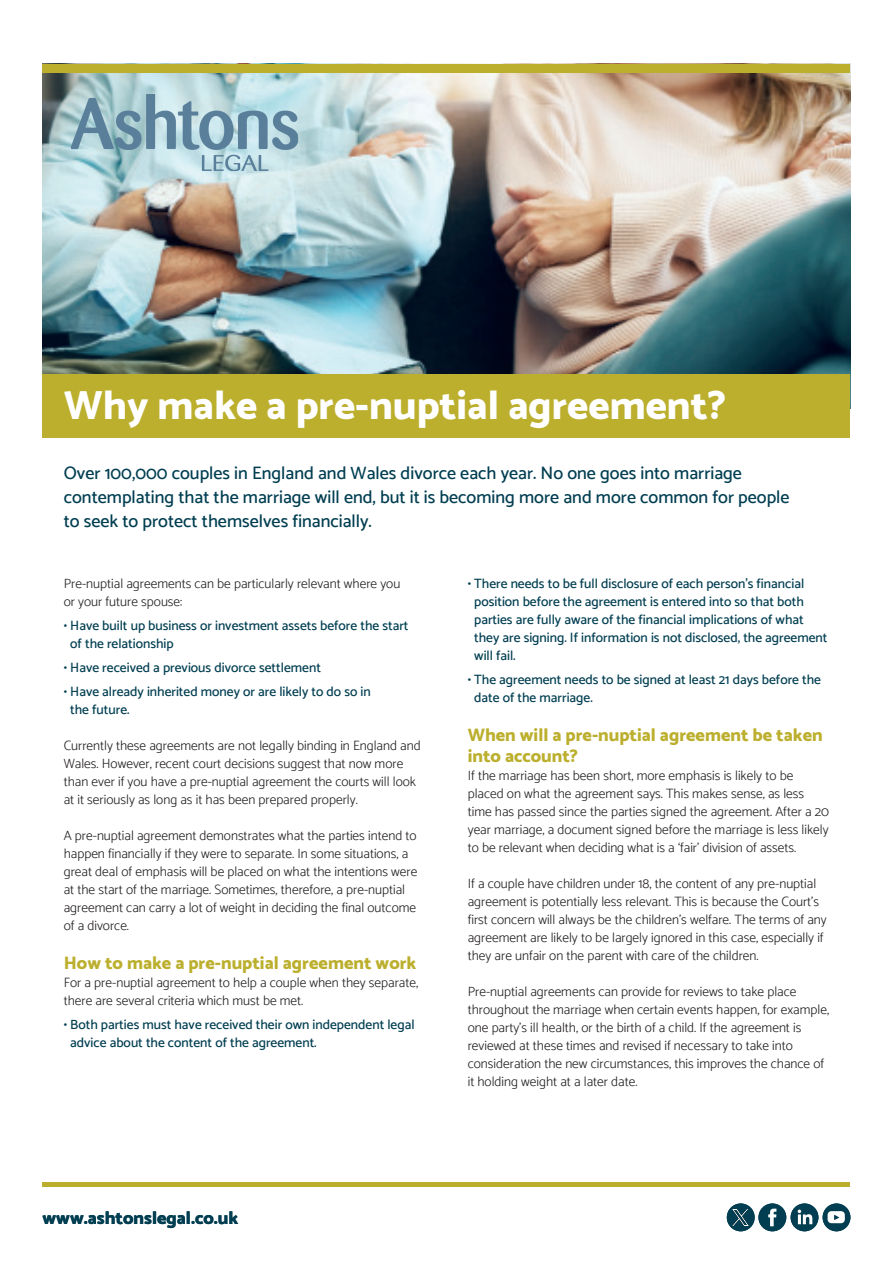
<style>
.page{position:relative;width:893px;height:1263px;background:#fff}
.page>*{position:absolute;margin:0;border:0;box-sizing:border-box;transform-origin:0 0}
.t1{font:800 40.5px "Catamaran";color:#fff}
.Intro_para_A{font:500 18px/24px "Catamaran";color:#013e51}
.Sub_head_B{font:800 18px/21px "Catamaran";color:#bbaf2d}
.t2{font:800 18px "Catamaran";color:#013e51}
.Para_B_space_above{font:300 13.5px/18px "Catamaran";color:#231f20}
.Bullet_A{font:500 13.5px/18px "Catamaran";color:#013e51}
.Para_A{font:300 13.5px/18px "Catamaran";color:#231f20}
</style>
<div class="page">
<img style="left:43px;top:72px;width:807px;height:302px">
<div style="left:43px;top:374px;width:807px;height:64px;background:#bbaf2d"></div>
<div style="left:43px;top:64px;width:807px;height:8px;background:#bbaf2d"></div>
<hr style="left:43px;top:1182px;width:807px;height:4px;background:#bbaf2d">
<div style="left:823px;top:1203px;width:27px;height:28px;background:#013e51;border-radius:50%"></div>
<svg style="left:828px;top:1211px;width:17px;height:12px"></svg>
<div style="left:791px;top:1203px;width:27px;height:28px;background:#013e51;border-radius:50%"></div>
<svg style="left:798px;top:1209px;width:14px;height:15px"></svg>
<div style="left:758px;top:1203px;width:28px;height:28px;background:#013e51;border-radius:50%"></div>
<svg style="left:768px;top:1209px;width:8px;height:17px"></svg>
<img style="left:64px;top:90px;width:241px;height:85px">
<div style="left:727px;top:1203px;width:28px;height:28px;background:#013e51;border-radius:50%"></div>
<img style="left:732px;top:1209px;width:17px;height:17px">
<p class="t1" style="left:64px;top:381px;width:664px">Why make a pre-nuptial agreement?</p>
<p class="Intro_para_A" style="left:64px;top:460px;width:727px">Over 100,000 couples in England and Wales divorce each year. No one goes into marriage contemplating that the marriage will end, but it is becoming more and more common for people to seek to protect themselves financially.</p>
<p class="Para_A" style="left:64px;top:574px;width:338px">Pre-nuptial agreements can be particularly relevant where you</p>
<p class="Para_A" style="left:64px;top:592px;width:120px">or your future spouse:</p>
<p class="Bullet_A" style="left:70px;top:616px;width:340px;text-indent:-6px">• Have built up business or investment assets before the start of the relationship</p>
<p class="Bullet_A" style="left:64px;top:658px;width:259px">• Have received a previous divorce settlement</p>
<p class="Bullet_A" style="left:70px;top:682px;width:302px;text-indent:-6px">• Have already inherited money or are likely to do so in the future.</p>
<p class="Para_B_space_above" style="left:64px;top:736px;width:358px">Currently these agreements are not legally binding in England and Wales. However, recent court decisions suggest that now more than ever if you have a pre-nuptial agreement the courts will look at it seriously as long as it has been prepared properly.</p>
<p class="Para_B_space_above" style="left:64px;top:826px;width:355px">A pre-nuptial agreement demonstrates what the parties intend to happen financially if they were to separate. In some situations, a great deal of emphasis will be placed on what the intentions were at the start of the marriage. Sometimes, therefore, a pre-nuptial agreement can carry a lot of weight in deciding the final outcome of a divorce.</p>
<p class="Sub_head_B" style="left:64px;top:952px;width:354px">How to make a pre-nuptial agreement work</p>
<p class="Para_A" style="left:64px;top:973px;width:356px">For a pre-nuptial agreement to help a couple when they separate, there are several criteria which must be met.</p>
<p class="Bullet_A" style="left:70px;top:1015px;width:346px;text-indent:-6px">• Both parties must have received their own independent legal advice about the content of the agreement.</p>
<p class="Bullet_A" style="left:474px;top:574px;width:355px;text-indent:-6px">• There needs to be full disclosure of each person’s financial position before the agreement is entered into so that both parties are fully aware of the financial implications of what they are signing. If information is not disclosed, the agreement will fail.</p>
<p class="Bullet_A" style="left:474px;top:670px;width:348px;text-indent:-6px">• The agreement needs to be signed at least 21 days before the date of the marriage.</p>
<p class="Sub_head_B" style="left:468px;top:724px;width:356px">When will a pre-nuptial agreement be taken into account?</p>
<p class="Para_A" style="left:468px;top:766px;width:363px">If the marriage has been short, more emphasis is likely to be placed on what the agreement says. This makes sense, as less time has passed since the parties signed the agreement. After a 20 year marriage, a document signed before the marriage is less likely to be relevant when deciding what is a ‘fair’ division of assets.</p>
<p class="Para_B_space_above" style="left:468px;top:874px;width:360px">If a couple have children under 18, the content of any pre-nuptial agreement is potentially less relevant. This is because the Court’s first concern will always be the children’s welfare. The terms of any agreement are likely to be largely ignored in this case, especially if they are unfair on the parent with care of the children.</p>
<p class="Para_B_space_above" style="left:468px;top:982px;width:363px">Pre-nuptial agreements can provide for reviews to take place throughout the marriage when certain events happen, for example, one party’s ill health, or the birth of a child. If the agreement is reviewed at these times and revised if necessary to take into consideration the new circumstances, this improves the chance of it holding weight at a later date.</p>
<p class="t2" style="left:43px;top:1207px;width:197px">www.ashtonslegal.co.uk</p>
</div>
